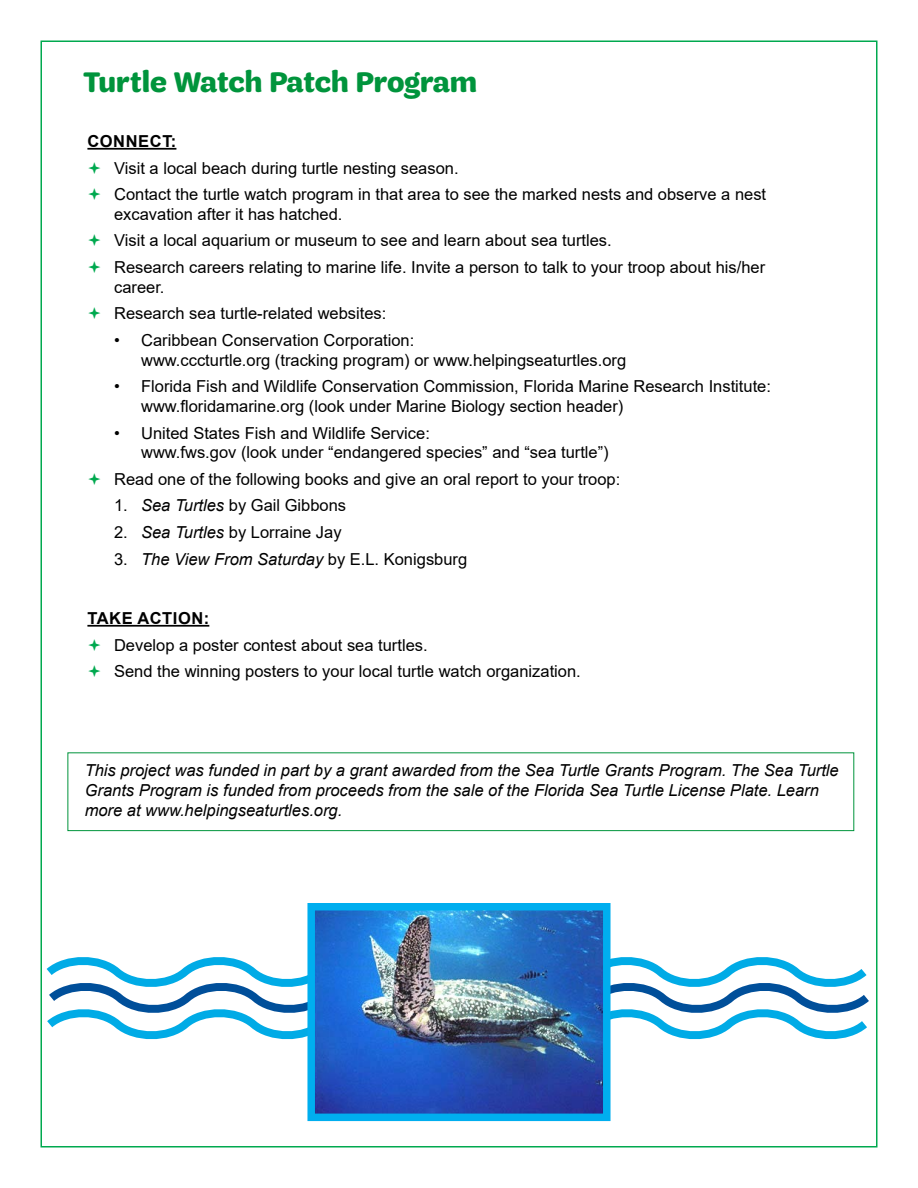
<style>
.page{position:relative;width:918px;height:1188px;background:#fff}
.page>*{position:absolute;margin:0;border:0;box-sizing:border-box;transform-origin:0 0}
.t1{font:700 30px "Trefoil Sans";color:#00943c}
.t2{font:16.5px/26.5px "Arial";color:#000}
.t3{font:italic 16.5px/19.8px "Arial";color:#000}
.t4{font:700 16.5px "Arial";letter-spacing:.035em;color:#000}
.s1{font-style:italic}
.s2{font-style:normal}
</style>
<div class="page">
<svg style="left:46px;top:957px;width:823px;height:83px"></svg>
<hr style="left:87px;top:148px;width:89px;height:2px;background:#000">
<hr style="left:87px;top:625px;width:122px;height:2px;background:#000">
<div style="left:68px;top:752px;width:786px;height:79px;border:1px solid #00943c"></div>
<img style="left:316px;top:912px;width:286px;height:200px">
<div style="left:307px;top:903px;width:304px;height:218px;border:8px solid #00aeef"></div>
<h1 class="t1" style="left:83px;top:66px;width:395px">Turtle Watch Patch Program</h1>
<p class="t4" style="left:87px;top:130px;width:90px">CONNECT:</p>
<p class="t2" style="left:114px;top:154px;width:654px">Visit a local beach during turtle nesting season.<br>Contact the turtle watch program in that area to see the marked nests and observe a nest</p>
<p class="t2" style="left:114px;top:201px;width:653px">excavation after it has hatched.<br>Visit a local aquarium or museum to see and learn about sea turtles.<br>Research careers relating to marine life. Invite a person to talk to your troop about his/her</p>
<p class="t2" style="left:114px;top:274px;width:274px">career.<br>Research sea turtle-related websites:</p>
<p class="t2" style="left:141px;top:330px;width:487px;line-height:19.8px;text-indent:-27px">• Caribbean Conservation Corporation:<br>www.cccturtle.org (tracking program) or www.helpingseaturtles.org</p>
<p class="t2" style="left:141px;top:376px;width:631px;line-height:19.8px;text-indent:-27px">• Florida Fish and Wildlife Conservation Commission, Florida Marine Research Institute: www.floridamarine.org (look under Marine Biology section header)</p>
<p class="t2" style="left:141px;top:423px;width:469px;line-height:19.8px;text-indent:-27px">• United States Fish and Wildlife Service:<br>www.fws.gov (look under “endangered species” and “sea turtle”)</p>
<p class="t2" style="left:114px;top:466px;width:508px">Read one of the following books and give an oral report to your troop:</p>
<p class="t2" style="left:114px;top:492px;width:234px">1. <span class="s1">Sea Turtles</span> by Gail Gibbons</p>
<p class="t2" style="left:114px;top:519px;width:229px">2. <span class="s1">Sea Turtles</span> by Lorraine Jay</p>
<p class="t3" style="left:114px;top:549px;width:355px"><span class="s2">3.</span> The View From Saturday <span class="s2">by E.L. Konigsburg</span></p>
<p class="t4" style="left:87px;top:607px;width:123px">TAKE ACTION:</p>
<p class="t2" style="left:114px;top:631px;width:468px">Develop a poster contest about sea turtles.<br>Send the winning posters to your local turtle watch organization.</p>
<p class="t3" style="left:85px;top:761px;width:756px">This project was funded in part by a grant awarded from the Sea Turtle Grants Program. The Sea Turtle<br>Grants Program is funded from proceeds from the sale of the Florida Sea Turtle License Plate. Learn more at www.helpingseaturtles.org.</p>
</div>
